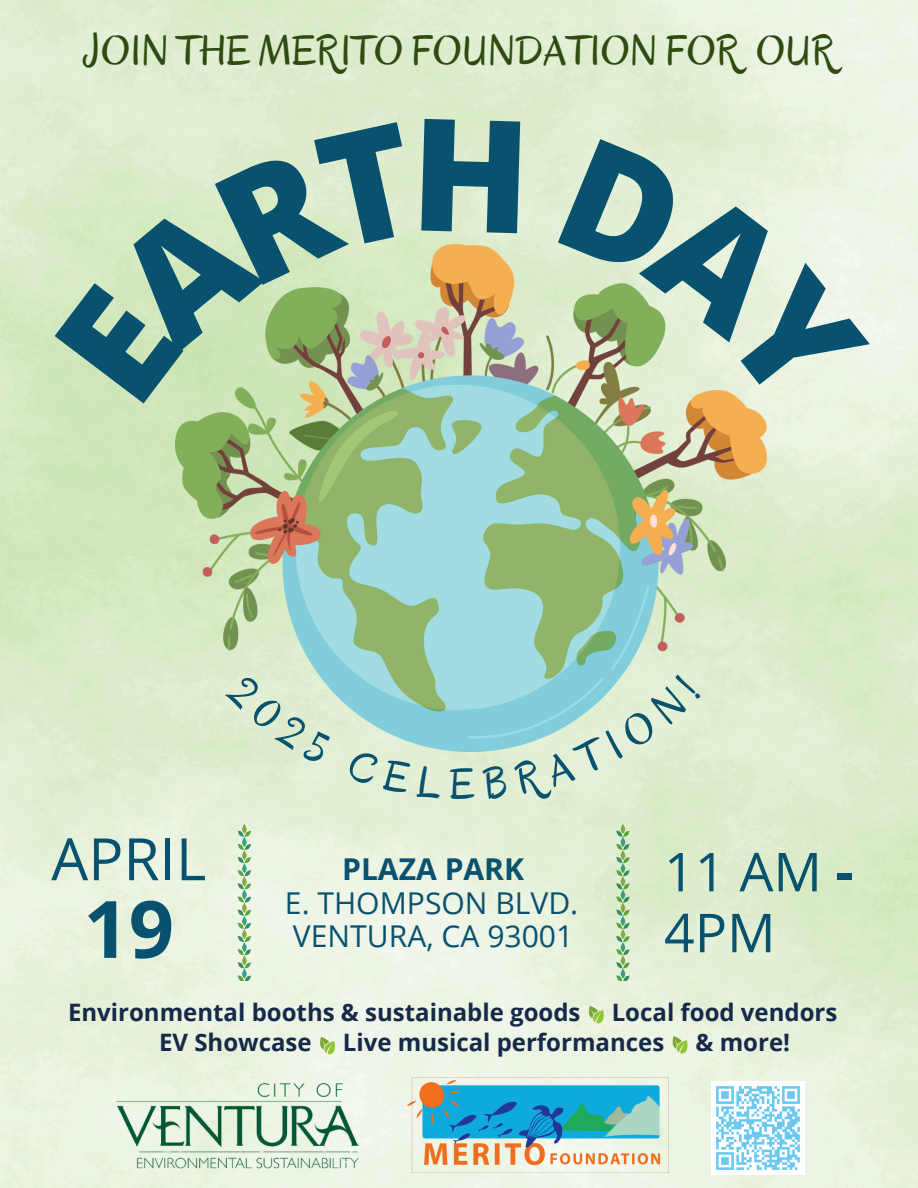
<style>
.page{position:relative;width:918px;height:1188px;background:#fff}
.page>*{position:absolute;margin:0;border:0;box-sizing:border-box;transform-origin:0 0}
.t1{font:700 79.35px "Open Sans";color:#09526f}
.t2{font:58.5px "Open Sans";color:#09526f}
.t3{font:53.7px/60.9px "Open Sans";color:#09526f}
.t4{font:44.25px "Oregano";color:#09526f}
.t5{font:42.75px "Oregano";color:#2f4b11}
.t6{font:30.15px/33.8px "Open Sans";color:#09526f}
.t7{font:700 30.15px "Open Sans";color:#09526f}
.t8{font:700 24px "Open Sans";color:#162949}
.s1{font-weight:700}
</style>
<div class="page">
<svg style="left:238px;top:824px;width:13px;height:157px"></svg>
<svg style="left:616px;top:824px;width:14px;height:157px"></svg>
<img style="left:113px;top:1081px;width:251px;height:91px">
<img style="left:407px;top:1078px;width:261px;height:94px">
<svg style="left:716px;top:1086px;width:84px;height:84px"></svg>
<svg style="left:588px;top:1006px;width:17px;height:18px"></svg>
<svg style="left:319px;top:1037px;width:17px;height:18px"></svg>
<img style="left:175px;top:244px;width:592px;height:507px">
<svg style="left:672px;top:1036px;width:16px;height:18px"></svg>
<svg style="left:53px;top:117px;width:467px;height:286px"></svg>
<svg style="left:558px;top:137px;width:313px;height:276px"></svg>
<div style="left:225px;top:673px;width:107px;height:92px;background:#deedd0"></div>
<div style="left:346px;top:749px;width:97px;height:50px;background:#e1f0d3"></div>
<svg style="left:482px;top:765px;width:25px;height:35px"></svg>
<svg style="left:513px;top:674px;width:188px;height:130px"></svg>
<h3 class="t5" style="left:83px;top:24px;width:754px">JOIN THE MERITO FOUNDATION FOR OUR</h3>
<h2 class="t2" style="left:51px;top:818px;width:157px">APRIL</h2>
<h1 class="t1" style="left:83px;top:873px;width:92px">19</h1>
<p class="t4" style="left:450px;top:757px;width:27px">E</p>
<p class="t7" style="left:342px;top:848px;width:183px">PLAZA PARK</p>
<p class="t6" style="left:285px;top:885px;width:295px">E. THOMPSON BLVD.<br>VENTURA, CA 93001</p>
<h3 class="t3" style="left:664px;top:840px;width:191px">11 AM <span class="s1">-<br></span>4PM</h3>
<p class="t8" style="left:68px;top:996px;width:514px">Environmental booths &amp; sustainable goods</p>
<p class="t8" style="left:612px;top:996px;width:227px">Local food vendors</p>
<p class="t8" style="left:159px;top:1025px;width:154px">EV Showcase</p>
<p class="t8" style="left:343px;top:1025px;width:323px">Live musical performances</p>
<p class="t8" style="left:695px;top:1025px;width:96px">&amp; more!</p>
</div>
